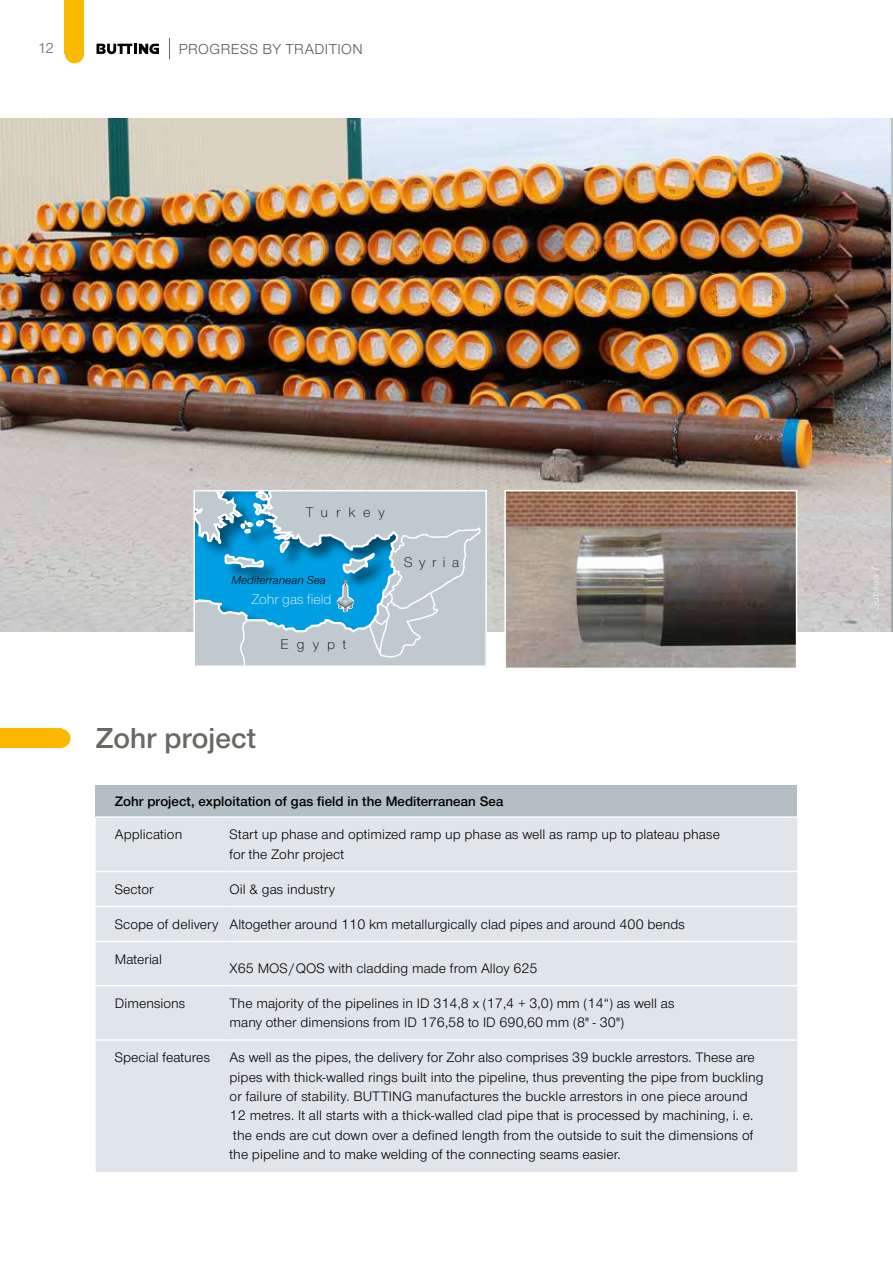
<style>
.page{position:relative;width:893px;height:1263px;background:#fff}
.page>*{position:absolute;margin:0;border:0;box-sizing:border-box;transform-origin:0 0}
.t1{font:30px "Nimbus San Nov Sem Bol";letter-spacing:.005em;color:#666a63}
.t2{font:15px "Nimbus San Nov";letter-spacing:.03em;color:#565656}
.t3{font:15px "Nimbus San Nov";color:#666a63}
.t4{font:300 14.4px "Nimbus San Nov";letter-spacing:.545em;color:#000}
.t5{font:300 14.4px "Nimbus San Nov";color:#fff}
.t6{font:14.25px/19.4px "Nimbus San Nov";letter-spacing:.005em;color:#000}
.t7{font:14.25px "Nimbus San Nov Sem Bol";letter-spacing:.005em;color:#000}
.t8{font:italic 12px "Nimbus San Nov";color:#000}
.t9{font:10.5px "Nimbus San Nov";letter-spacing:.02em;color:#fff}
</style>
<div class="page">
<div style="left:65px;top:0;width:19px;height:54px;background:#fbba00"></div>
<div style="left:65px;top:44px;width:19px;height:19px;background:#fbba00;border-radius:50%"></div>
<svg style="left:97px;top:44px;width:62px;height:10px"></svg>
<svg style="left:169px;top:38px;width:1px;height:21px"></svg>
<img style="left:0;top:118px;width:893px;height:513px">
<svg style="left:196px;top:493px;width:288px;height:171px;background:#69b3d4"></svg>
<svg style="left:239px;top:619px;width:9px;height:45px"></svg>
<svg style="left:368px;top:502px;width:114px;height:162px;background:#b3c7d1"></svg>
<svg style="left:335px;top:493px;width:20px;height:121px;background:#76b6d2"></svg>
<div style="left:193px;top:490px;width:294px;height:177px;border:2px solid #fff"></div>
<div style="left:0;top:729px;width:61px;height:19px;background:#fbba00"></div>
<div style="left:51px;top:729px;width:19px;height:19px;background:#fbba00;border-radius:50%"></div>
<img style="left:507px;top:493px;width:287px;height:173px">
<div style="left:504px;top:490px;width:293px;height:179px;border:2px solid #fff"></div>
<div style="left:96px;top:785px;width:701px;height:32px;background:#b3bec5"></div>
<div style="left:96px;top:818px;width:701px;height:354px;background:#e0e5e9"></div>
<hr style="left:96px;top:816px;width:134px;height:2px;background:#fff">
<hr style="left:230px;top:816px;width:567px;height:2px;background:#fff">
<hr style="left:96px;top:871px;width:134px;height:1px;background:#fff">
<hr style="left:230px;top:871px;width:567px;height:1px;background:#fff">
<hr style="left:96px;top:906px;width:134px;height:1px;background:#fff">
<hr style="left:230px;top:906px;width:567px;height:1px;background:#fff">
<hr style="left:96px;top:941px;width:134px;height:1px;background:#fff">
<hr style="left:230px;top:941px;width:567px;height:1px;background:#fff">
<hr style="left:96px;top:985px;width:134px;height:1px;background:#fff">
<hr style="left:230px;top:985px;width:567px;height:1px;background:#fff">
<hr style="left:96px;top:1039px;width:134px;height:2px;background:#fff">
<hr style="left:230px;top:1039px;width:567px;height:2px;background:#fff">
<p class="t3" style="left:38px;top:38px;width:18px">12</p>
<p class="t2" style="left:179px;top:39px;width:186px">PROGRESS BY TRADITION</p>
<p class="t4" style="left:306px;top:503px;width:80px">Turkey</p>
<p class="t8" style="left:231px;top:572px;width:96px">Mediterranean Sea</p>
<p class="t5" style="left:251px;top:589px;width:82px">Zohr gas field</p>
<p class="t4" style="left:281px;top:635px;width:67px">Egypt</p>
<p class="t4" style="left:404px;top:552px;width:57px">Syria</p>
<h1 class="t1" style="left:96px;top:718px;width:162px">Zohr project</h1>
<p class="t7" style="left:115px;top:791px;width:390px">Zohr project, exploitation of gas field in the Mediterranean Sea</p>
<p class="t6" style="left:115px;top:824px;width:69px">Application</p>
<p class="t6" style="left:230px;top:824px;width:492px">Start up phase and optimized ramp up phase as well as ramp up to plateau phase for the Zohr project</p>
<p class="t6" style="left:115px;top:879px;width:40px">Sector</p>
<p class="t6" style="left:230px;top:879px;width:107px">Oil &amp; gas industry</p>
<p class="t6" style="left:115px;top:914px;width:572px">Scope of delivery Altogether around 110 km metallurgically clad pipes and around 400 bends</p>
<p class="t6" style="left:115px;top:949px;width:49px">Material</p>
<p class="t6" style="left:230px;top:958px;width:309px">X65 MOS/QOS with cladding made from Alloy 625</p>
<p class="t6" style="left:115px;top:993px;width:72px">Dimensions</p>
<p class="t6" style="left:230px;top:993px;width:446px">The majority of the pipelines in ID 314,8 x (17,4 + 3,0) mm (14“) as well as many other dimensions from ID 176,58 to ID 690,60 mm (8" - 30")</p>
<p class="t6" style="left:115px;top:1047px;width:97px">Special features</p>
<p class="t6" style="left:230px;top:1047px;width:535px">As well as the pipes, the delivery for Zohr also comprises 39 buckle arrestors. These are pipes with thick-walled rings built into the pipeline, thus preventing the pipe from buckling or failure of stability. BUTTING manufactures the buckle arrestors in one piece around 12 metres. It all starts with a thick-walled clad pipe that is processed by machining, i. e. the ends are cut down over a defined length from the outside to suit the dimensions of the pipeline and to make welding of the connecting seams easier.</p>
<p class="t9" style="left:869px;top:620px;width:55px;rotate:-90deg">© Subsea 7</p>
</div>
